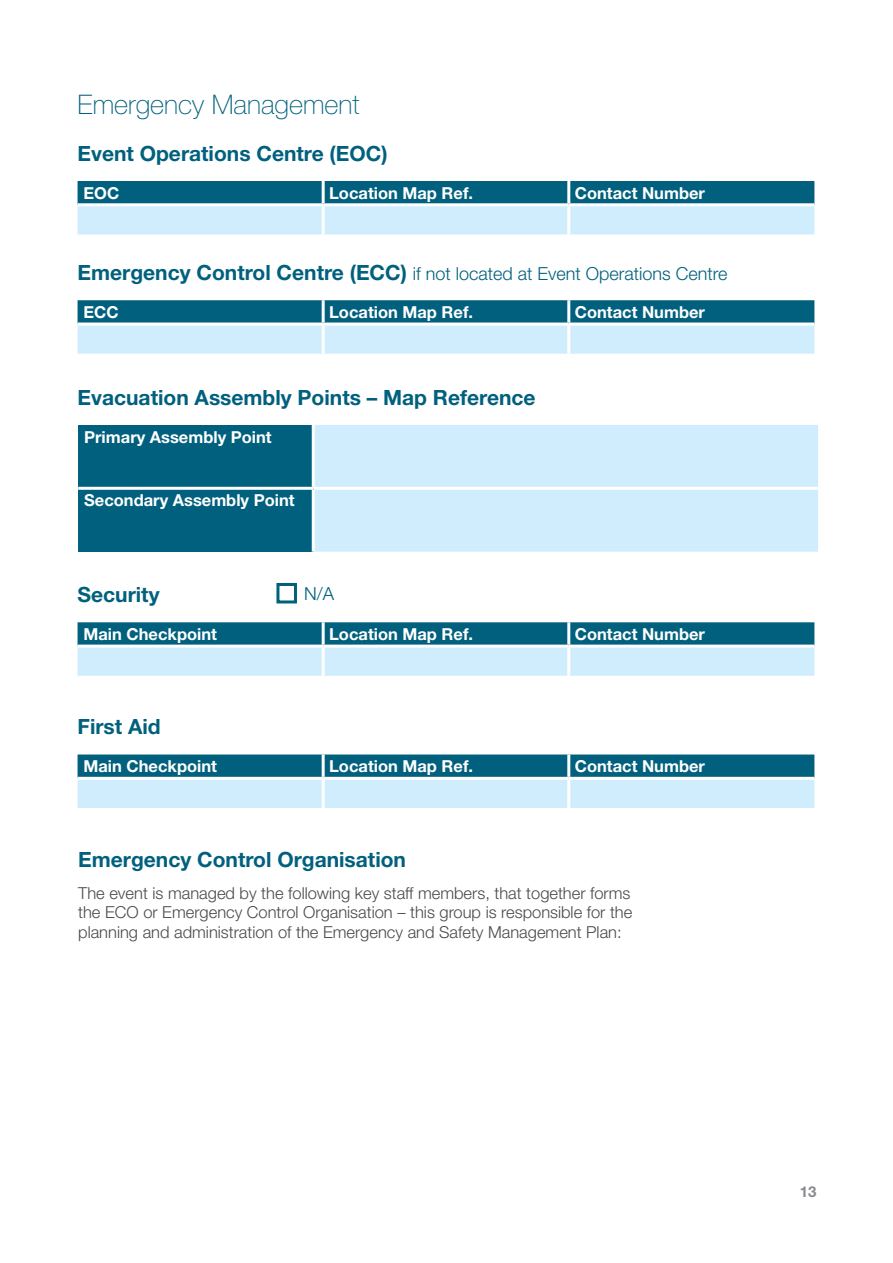
<style>
.page{position:relative;width:893px;height:1263px;background:#fff}
.page>*{position:absolute;margin:0;border:0;box-sizing:border-box;transform-origin:0 0}
.CEG-Heading_2{font:100 27px "Helvetica Neue LT Std";color:#00607d}
.CEG-Heading_3{font:700 21px "Helvetica Neue LT Std";color:#00607d}
.CEG-Heading_3-2{font:300 18px "Helvetica Neue LT Std";color:#00607d}
.N_A{font:300 18px "Helvetica Neue LT Std";color:#00607d}
.CEG-Paragraph{font:300 16.5px/19.8px "Helvetica Neue LT Std";color:#4a4a4d;text-align:justify}
.CEG_-_Heading_4{font:700 16.5px "Helvetica Neue LT Std";color:#fff}
.t1{font:700 15px "Helvetica Neue LT Std";color:#888a8d}
.s1{font-weight:700;font-size:21px}
</style>
<div class="page">
<svg style="left:78px;top:181px;width:736px;height:53px;background:#74afc4"></svg>
<hr style="left:322px;top:181px;width:3px;height:22px;background:#fff">
<hr style="left:567px;top:181px;width:3px;height:22px;background:#fff">
<hr style="left:78px;top:203px;width:245px;height:3px;background:#fff">
<hr style="left:323px;top:203px;width:246px;height:3px;background:#fff">
<hr style="left:569px;top:203px;width:245px;height:3px;background:#fff">
<hr style="left:322px;top:206px;width:3px;height:28px;background:#fff">
<hr style="left:567px;top:206px;width:3px;height:28px;background:#fff">
<svg style="left:78px;top:300px;width:736px;height:54px;background:#77b1c5"></svg>
<hr style="left:322px;top:300px;width:3px;height:22px;background:#fff">
<hr style="left:567px;top:300px;width:3px;height:22px;background:#fff">
<hr style="left:78px;top:322px;width:245px;height:3px;background:#fff">
<hr style="left:323px;top:322px;width:246px;height:3px;background:#fff">
<hr style="left:569px;top:322px;width:245px;height:3px;background:#fff">
<hr style="left:322px;top:325px;width:3px;height:29px;background:#fff">
<hr style="left:567px;top:325px;width:3px;height:29px;background:#fff">
<svg style="left:78px;top:622px;width:736px;height:54px;background:#75afc4"></svg>
<hr style="left:322px;top:622px;width:3px;height:23px;background:#fff">
<hr style="left:567px;top:622px;width:3px;height:23px;background:#fff">
<hr style="left:78px;top:645px;width:245px;height:3px;background:#fff">
<hr style="left:323px;top:645px;width:246px;height:3px;background:#fff">
<hr style="left:569px;top:645px;width:245px;height:3px;background:#fff">
<hr style="left:322px;top:648px;width:3px;height:28px;background:#fff">
<hr style="left:567px;top:648px;width:3px;height:28px;background:#fff">
<svg style="left:78px;top:754px;width:736px;height:54px;background:#75afc4"></svg>
<hr style="left:322px;top:754px;width:3px;height:23px;background:#fff">
<hr style="left:567px;top:754px;width:3px;height:23px;background:#fff">
<hr style="left:78px;top:777px;width:245px;height:3px;background:#fff">
<hr style="left:323px;top:777px;width:246px;height:3px;background:#fff">
<hr style="left:569px;top:777px;width:245px;height:3px;background:#fff">
<hr style="left:322px;top:780px;width:3px;height:28px;background:#fff">
<hr style="left:567px;top:780px;width:3px;height:28px;background:#fff">
<div style="left:78px;top:425px;width:235px;height:63px;background:#00607d"></div>
<div style="left:315px;top:425px;width:503px;height:127px;background:#cfedfc"></div>
<div style="left:78px;top:488px;width:235px;height:64px;background:#00607d"></div>
<hr style="left:312px;top:425px;width:3px;height:62px;background:#fff">
<hr style="left:312px;top:490px;width:3px;height:62px;background:#fff">
<hr style="left:78px;top:487px;width:235px;height:3px;background:#fff">
<hr style="left:313px;top:487px;width:505px;height:3px;background:#fff">
<div style="left:276px;top:583px;width:21px;height:20px;border:3px solid #00607d"></div>
<h2 class="CEG-Heading_2" style="left:78px;top:89px;width:284px">Emergency Management</h2>
<h3 class="CEG-Heading_3" style="left:78px;top:140px;width:311px">Event Operations Centre (EOC)</h3>
<h4 class="CEG_-_Heading_4" style="left:84px;top:183px;width:37px">EOC</h4>
<h4 class="CEG_-_Heading_4" style="left:329px;top:183px;width:145px">Location Map Ref.</h4>
<h4 class="CEG_-_Heading_4" style="left:575px;top:183px;width:132px">Contact Number</h4>
<h3 class="CEG-Heading_3-2" style="left:78px;top:263px;width:652px"><span class="s1">Emergency Control Centre (ECC)</span> if not located at Event Operations Centre</h3>
<h4 class="CEG_-_Heading_4" style="left:84px;top:302px;width:37px">ECC</h4>
<h4 class="CEG_-_Heading_4" style="left:329px;top:302px;width:145px">Location Map Ref.</h4>
<h4 class="CEG_-_Heading_4" style="left:575px;top:302px;width:132px">Contact Number</h4>
<h3 class="CEG-Heading_3" style="left:78px;top:384px;width:460px">Evacuation Assembly Points – Map Reference</h3>
<h4 class="CEG_-_Heading_4" style="left:84px;top:427px;width:189px">Primary Assembly Point</h4>
<h4 class="CEG_-_Heading_4" style="left:84px;top:490px;width:212px">Secondary Assembly Point</h4>
<h3 class="CEG-Heading_3" style="left:78px;top:582px;width:84px">Security</h3>
<h3 class="N_A" style="left:304px;top:583px;width:32px">N/A</h3>
<h4 class="CEG_-_Heading_4" style="left:84px;top:624px;width:135px">Main Checkpoint</h4>
<h4 class="CEG_-_Heading_4" style="left:329px;top:624px;width:145px">Location Map Ref.</h4>
<h4 class="CEG_-_Heading_4" style="left:575px;top:624px;width:132px">Contact Number</h4>
<h3 class="CEG-Heading_3" style="left:78px;top:714px;width:85px">First Aid</h3>
<h4 class="CEG_-_Heading_4" style="left:84px;top:756px;width:135px">Main Checkpoint</h4>
<h4 class="CEG_-_Heading_4" style="left:329px;top:756px;width:145px">Location Map Ref.</h4>
<h4 class="CEG_-_Heading_4" style="left:575px;top:756px;width:132px">Contact Number</h4>
<h3 class="CEG-Heading_3" style="left:78px;top:846px;width:329px">Emergency Control Organisation</h3>
<p class="CEG-Paragraph" style="left:78px;top:882px;width:556px">The event is managed by the following key staff members, that together forms the ECO or Emergency Control Organisation – this group is responsible for the planning and administration of the Emergency and Safety Management Plan:</p>
<p class="t1" style="left:800px;top:1182px;width:18px">13</p>
</div>
